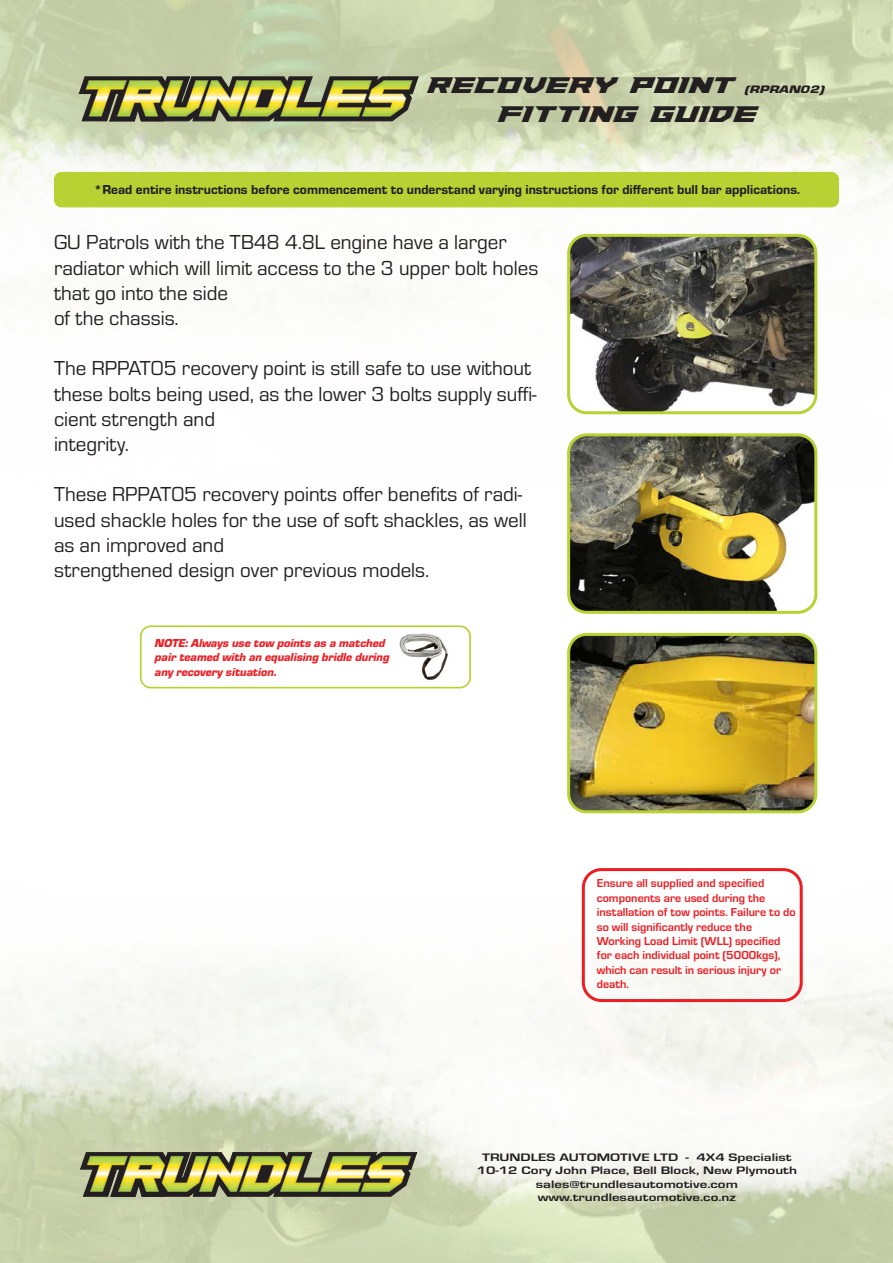
<style>
.page{position:relative;width:893px;height:1263px;background:#fff}
.page>*{position:absolute;margin:0;border:0;box-sizing:border-box;transform-origin:0 0}
.t1{font:24.3px "Paladins";color:#231f20}
.t2{font:21px/25.2px "Eurostile";color:#231f20}
.t3{font:13.5px "Eurostile Hea";color:#231f20}
.t4{font:700 12px/14.4px "Eurostile";color:#ee1d23}
.t5{font:italic 900 12px/14.4px "Eurostile";color:#ee1d23}
.t6{font:700 11.25px "Eurostile";color:#231f20;scale:1.33 1}
.s1{font-family:"Eurostile";font-weight:900;font-style:italic;font-size:11.25px}
</style>
<div class="page">
<img style="left:0;top:0;width:892px;height:564px">
<img style="left:0;top:783px;width:892px;height:480px">
<img style="left:569px;top:235px;width:247px;height:178px">
<div style="left:567px;top:234px;width:250px;height:180px;border:3px solid #b7d232;border-radius:18px"></div>
<img style="left:399px;top:633px;width:49px;height:47px">
<div style="left:140px;top:625px;width:331px;height:63px;border:2px solid #b7d232;border-radius:10px"></div>
<svg style="left:79px;top:76px;width:340px;height:45px;background:#8d8f49"></svg>
<svg style="left:80px;top:1152px;width:337px;height:45px;background:#8c8d49"></svg>
<div style="left:54px;top:172px;width:785px;height:35px;background:#b7d232;border-radius:8px"></div>
<img style="left:569px;top:435px;width:247px;height:175px">
<div style="left:567px;top:433px;width:250px;height:181px;border:3px solid #b7d232;border-radius:18px"></div>
<img style="left:569px;top:634px;width:247px;height:178px">
<div style="left:567px;top:633px;width:250px;height:180px;border:3px solid #b7d232;border-radius:18px"></div>
<div style="left:582px;top:868px;width:221px;height:134px;border:3px solid #ee1d23;border-radius:18px"></div>
<p class="t1" style="left:424px;top:73px;width:402px">RECOVERY POINT <span class="s1">(RPRAN02)</span></p>
<p class="t1" style="left:495px;top:102px;width:261px">FITTING GUIDE</p>
<p class="t3" style="left:94px;top:180px;width:708px">*Read entire instructions before commencement to understand varying instructions for different bull bar applications.</p>
<p class="t2" style="left:54px;top:229px;width:486px">GU Patrols with the TB48 4.8L engine have a larger radiator which will limit access to the 3 upper bolt holes that go into the side</p>
<p class="t2" style="left:54px;top:304px;width:126px">of the chassis.</p>
<p class="t2" style="left:54px;top:355px;width:484px">The RPPAT05 recovery point is still safe to use without these bolts being used, as the lower 3 bolts supply suffi&shy;cient strength and</p>
<p class="t2" style="left:54px;top:430px;width:76px">integrity.</p>
<p class="t2" style="left:54px;top:481px;width:474px">These RPPAT05 recovery points offer benefits of radi&shy;used shackle holes for the use of soft shackles, as well as an improved and</p>
<p class="t2" style="left:54px;top:556px;width:377px">strengthened design over previous models.</p>
<p class="t5" style="left:155px;top:635px;width:236px">NOTE: Always use tow points as a matched pair teamed with an equalising bridle during any recovery situation.</p>
<p class="t4" style="left:597px;top:875px;width:169px">Ensure all supplied and specified</p>
<p class="t4" style="left:597px;top:890px;width:200px">components are used during the installation of tow points. Failure to do so will significantly reduce the</p>
<p class="t4" style="left:597px;top:933px;width:186px;text-align:justify">Working Load Limit (WLL) specified for each individual point (5000kgs), which can result in serious injury or death.</p>
<p class="t6" style="left:482px;top:1149px;width:234px">TRUNDLES AUTOMOTIVE LTD - 4X4 Specialist</p>
<p class="t6" style="left:477px;top:1162px;width:242px">10-12 Cory John Place, Bell Block, New Plymouth</p>
<p class="t6" style="left:536px;top:1176px;width:153px">sales@trundlesautomotive.com</p>
<p class="t6" style="left:538px;top:1189px;width:150px">www.trundlesautomotive.co.nz</p>
</div>
